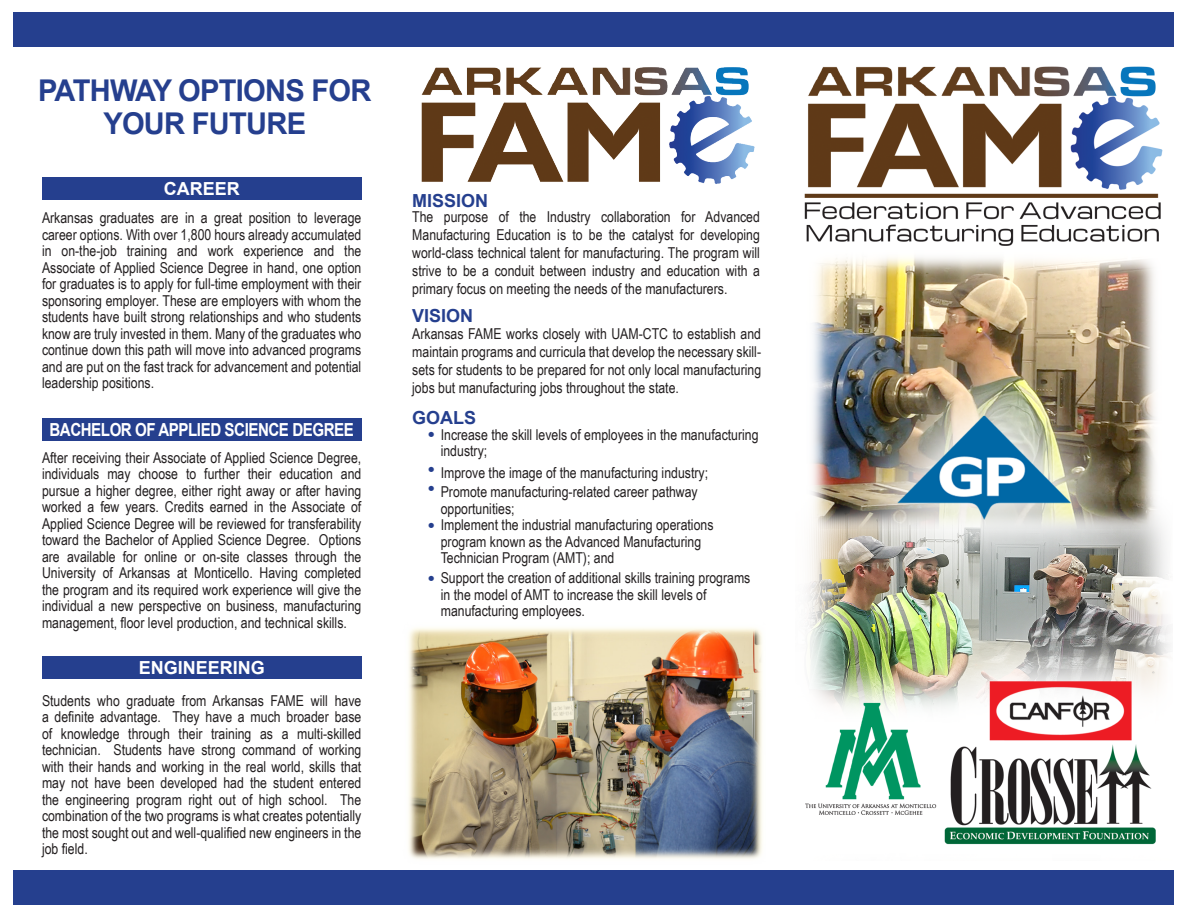
<style>
.page{position:relative;width:1188px;height:918px;background:#fff}
.page>*{position:absolute;margin:0;border:0;box-sizing:border-box;transform-origin:0 0}
.t1{font:700 30px "Arial";letter-spacing:-.025em;color:#253f8e}
.t2{font:700 18px "Arial";letter-spacing:-.03em;color:#fff;scale:.84 1}
.t3{font:700 18px "Arial";color:#253f8e}
.t4{font:700 18px "Arial";color:#fff}
.t5{font:700 18px "Arial";letter-spacing:-.03em;color:#fff}
.t6{font:15px/16.5px "Arial Narrow";color:#231f20;text-align:justify}
</style>
<div class="page">
<div style="left:14px;top:12px;width:1160px;height:35px;background:#253f8e"></div>
<div style="left:14px;top:870px;width:1160px;height:34px;background:#253f8e"></div>
<div style="left:42px;top:656px;width:319px;height:23px;background:#253f8e"></div>
<div style="left:42px;top:418px;width:319px;height:23px;background:#253f8e"></div>
<div style="left:42px;top:177px;width:319px;height:23px;background:#253f8e"></div>
<img style="left:804px;top:66px;width:366px;height:779px">
<img style="left:408px;top:628px;width:354px;height:231px">
<img style="left:421px;top:67px;width:334px;height:117px">
<p class="t1" style="left:38px;top:71px;width:335px">PATHWAY OPTIONS FOR</p>
<p class="t1" style="left:103px;top:104px;width:204px">YOUR FUTURE</p>
<p class="t5" style="left:164px;top:177px;width:77px">CAREER</p>
<p class="t6" style="left:42px;top:209px;width:321px">Arkansas graduates are in a great position to leverage career options. With over 1,800 hours already accumulated in on-the-job training and work experience and the Associate of Applied Science Degree in hand, one option for graduates is to apply for full-time employment with their sponsoring employer. These are employers with whom the students have built strong relationships and who students know are truly invested in them. Many of the graduates who continue down this path will move into advanced programs and are put on the fast track for advancement and potential leadership positions.</p>
<p class="t2" style="left:49px;top:418px;width:364px">BACHELOR OF APPLIED SCIENCE DEGREE</p>
<p class="t6" style="left:42px;top:449px;width:321px">After receiving their Associate of Applied Science Degree, individuals may choose to further their education and pursue a higher degree, either right away or after having worked a few years. Credits earned in the Associate of Applied Science Degree will be reviewed for transferability toward the Bachelor of Applied Science Degree. Options are available for online or on-site classes through the University of Arkansas at Monticello. Having completed the program and its required work experience will give the individual a new perspective on business, manufacturing management, floor level production, and technical skills.</p>
<p class="t4" style="left:139px;top:655px;width:128px">ENGINEERING</p>
<p class="t6" style="left:42px;top:692px;width:321px">Students who graduate from Arkansas FAME will have a definite advantage. They have a much broader base of knowledge through their training as a multi-skilled technician. Students have strong command of working with their hands and working in the real world, skills that may not have been developed had the student entered the engineering program right out of high school. The combination of the two programs is what creates potentially the most sought out and well-qualified new engineers in the job field.</p>
<p class="t3" style="left:412px;top:189px;width:78px">MISSION</p>
<p class="t6" style="left:412px;top:208px;width:349px;line-height:18px">The purpose of the Industry collaboration for Advanced Manufacturing Education is to be the catalyst for developing world-class technical talent for manufacturing. The program will strive to be a conduit between industry and education with a primary focus on meeting the needs of the manufacturers.</p>
<p class="t3" style="left:412px;top:304px;width:63px">VISION</p>
<p class="t6" style="left:412px;top:324px;width:350px;line-height:18px">Arkansas FAME works closely with UAM-CTC to establish and maintain programs and curricula that develop the necessary skill&shy;sets for students to be prepared for not only local manufacturing jobs but manufacturing jobs throughout the state.</p>
<p class="t3" style="left:412px;top:406px;width:66px">GOALS</p>
<p class="t6" style="left:441px;top:426px;width:319px">Increase the skill levels of employees in the manufacturing</p>
<p class="t6" style="left:441px;top:442px;width:48px">industry;</p>
<p class="t6" style="left:441px;top:464px;width:269px">Improve the image of the manufacturing industry;</p>
<p class="t6" style="left:441px;top:483px;width:259px">Promote manufacturing-related career pathway opportunities;</p>
<p class="t6" style="left:441px;top:516px;width:274px;text-align:left">Implement the industrial manufacturing operations program known as the Advanced Manufacturing<br>Technician Program (AMT); and</p>
<p class="t6" style="left:441px;top:569px;width:311px;text-align:left">Support the creation of additional skills training programs in the model of AMT to increase the skill levels of manufacturing employees.</p>
</div>
